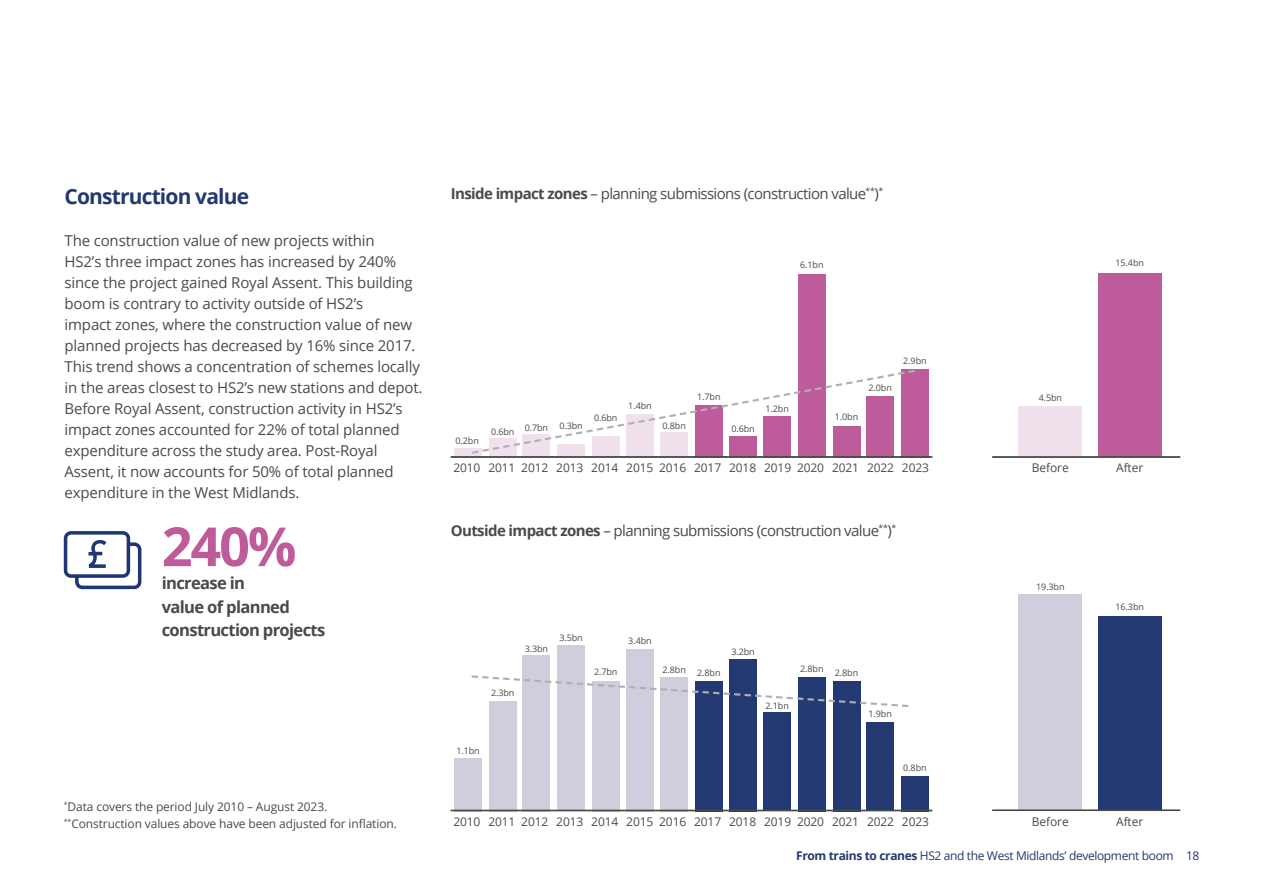
<style>
.page{position:relative;width:1263px;height:893px;background:#fff}
.page>*{position:absolute;margin:0;border:0;box-sizing:border-box;transform-origin:0 0}
.Statistic{font:700 54px "Open Sans";color:#be5b9b}
.t1{font:700 21px "Open Sans";letter-spacing:-.04em;color:#233972}
.Statistic_SupportingCopy{font:700 16.5px/23.2px "Open Sans";letter-spacing:-.04em;color:#4b4a4a}
.Bodytext{font:15px/21px "Open Sans";letter-spacing:-.01em;color:#4b4a4a}
.Heading2{font:15px "Open Sans";letter-spacing:-.04em;color:#4b4a4a}
.Caption_Key{font:12px "Open Sans";letter-spacing:-.01em;color:#4b4a4a}
.Bodytext_Footnote_8pt{font:12px "Open Sans";letter-spacing:-.01em;color:#4b4a4a}
.t2{font:12px "Open Sans";letter-spacing:-.03em;color:#233972}
.Caption_Key-2{font:9px "Open Sans";letter-spacing:-.01em;color:#4b4a4a}
.s1{font-weight:700}
</style>
<div class="page">
<div style="left:558px;top:445px;width:27px;height:13px;background:#f0e1ec"></div>
<div style="left:592px;top:436px;width:27px;height:22px;background:#f0e1ec"></div>
<div style="left:626px;top:414px;width:27px;height:44px;background:#f0e1ec"></div>
<div style="left:661px;top:432px;width:27px;height:26px;background:#f0e1ec"></div>
<div style="left:901px;top:369px;width:27px;height:89px;background:#be5b9b"></div>
<div style="left:867px;top:397px;width:27px;height:61px;background:#be5b9b"></div>
<div style="left:833px;top:426px;width:27px;height:32px;background:#be5b9b"></div>
<div style="left:798px;top:274px;width:27px;height:184px;background:#be5b9b"></div>
<div style="left:764px;top:416px;width:27px;height:42px;background:#be5b9b"></div>
<div style="left:729px;top:436px;width:27px;height:22px;background:#be5b9b"></div>
<div style="left:695px;top:405px;width:27px;height:53px;background:#be5b9b"></div>
<div style="left:523px;top:434px;width:27px;height:24px;background:#f0e1ec"></div>
<div style="left:489px;top:438px;width:27px;height:20px;background:#f0e1ec"></div>
<div style="left:455px;top:448px;width:27px;height:10px;background:#f0e1ec"></div>
<div style="left:1018px;top:407px;width:64px;height:49px;background:#f0e1ec"></div>
<div style="left:1098px;top:273px;width:63px;height:183px;background:#be5b9b"></div>
<svg style="left:64px;top:531px;width:77px;height:58px"></svg>
<hr style="left:451px;top:456px;width:481px;height:2px;background:#4b4a4a">
<hr style="left:992px;top:456px;width:188px;height:2px;background:#4b4a4a">
<svg style="left:472px;top:368px;width:443px;height:87px"></svg>
<div style="left:558px;top:646px;width:27px;height:165px;background:#d0cedc"></div>
<div style="left:592px;top:681px;width:27px;height:130px;background:#d0cedc"></div>
<div style="left:626px;top:649px;width:27px;height:162px;background:#d0cedc"></div>
<div style="left:661px;top:677px;width:27px;height:134px;background:#d0cedc"></div>
<div style="left:901px;top:776px;width:27px;height:35px;background:#233972"></div>
<div style="left:867px;top:722px;width:27px;height:89px;background:#233972"></div>
<div style="left:833px;top:681px;width:27px;height:130px;background:#233972"></div>
<div style="left:798px;top:677px;width:27px;height:134px;background:#233972"></div>
<div style="left:764px;top:713px;width:27px;height:98px;background:#233972"></div>
<div style="left:729px;top:659px;width:27px;height:152px;background:#233972"></div>
<div style="left:695px;top:681px;width:27px;height:130px;background:#233972"></div>
<div style="left:523px;top:655px;width:27px;height:156px;background:#d0cedc"></div>
<div style="left:489px;top:701px;width:27px;height:110px;background:#d0cedc"></div>
<div style="left:455px;top:758px;width:27px;height:53px;background:#d0cedc"></div>
<div style="left:1018px;top:594px;width:64px;height:216px;background:#d0cedc"></div>
<div style="left:1098px;top:617px;width:63px;height:193px;background:#233972"></div>
<hr style="left:451px;top:810px;width:481px;height:1px;background:#4b4a4a">
<hr style="left:992px;top:809px;width:188px;height:2px;background:#4b4a4a">
<svg style="left:471px;top:674px;width:438px;height:34px"></svg>
<h3 class="t1" style="left:65px;top:181px;width:186px">Construction value</h3>
<p class="Bodytext" style="left:65px;top:229px;width:360px">The construction value of new projects within<br>HS2’s three impact zones has increased by 240% since the project gained Royal Assent. This building boom is contrary to activity outside of HS2’s<br>impact zones, where the construction value of new planned projects has decreased by 16% since 2017.<br>This trend shows a concentration of schemes locally in the areas closest to HS2’s new stations and depot.<br>Before Royal Assent, construction activity in HS2’s impact zones accounted for 22% of total planned expenditure across the study area. Post-Royal Assent, it now accounts for 50% of total planned expenditure in the West Midlands.</p>
<p class="Statistic" style="left:162px;top:508px;width:136px">240%</p>
<p class="Statistic_SupportingCopy" style="left:162px;top:571px;width:165px">increase in<br>value of planned construction projects</p>
<p class="Bodytext_Footnote_8pt" style="left:64px;top:798px;width:265px"><sup>*</sup>Data covers the period July 2010 – August 2023.</p>
<p class="Bodytext_Footnote_8pt" style="left:64px;top:815px;width:335px"><sup>**</sup>Construction values above have been adjusted for inflation.</p>
<p class="Heading2" style="left:451px;top:183px;width:434px"><span class="s1">Inside impact zones</span> – planning submissions (construction value<sup>**</sup>)<sup>*</sup></p>
<p class="Caption_Key-2" style="left:800px;top:259px;width:25px">6.1bn</p>
<p class="Caption_Key-2" style="left:455px;top:435px;width:25px">0.2bn</p>
<p class="Caption_Key-2" style="left:491px;top:425px;width:25px">0.6bn</p>
<p class="Caption_Key-2" style="left:525px;top:421px;width:25px">0.7bn</p>
<p class="Caption_Key-2" style="left:559px;top:420px;width:25px">0.3bn</p>
<p class="Caption_Key-2" style="left:594px;top:411px;width:25px">0.6bn</p>
<p class="Caption_Key-2" style="left:628px;top:400px;width:25px">1.4bn</p>
<p class="Caption_Key-2" style="left:662px;top:420px;width:25px">0.8bn</p>
<p class="Caption_Key-2" style="left:868px;top:382px;width:25px">2.0bn</p>
<p class="Caption_Key-2" style="left:903px;top:354px;width:25px">2.9bn</p>
<p class="Caption_Key-2" style="left:697px;top:391px;width:25px">1.7bn</p>
<p class="Caption_Key-2" style="left:1039px;top:392px;width:25px">4.5bn</p>
<p class="Caption_Key-2" style="left:731px;top:423px;width:25px">0.6bn</p>
<p class="Caption_Key-2" style="left:765px;top:403px;width:25px">1.2bn</p>
<p class="Caption_Key-2" style="left:835px;top:411px;width:25px">1.0bn</p>
<p class="Caption_Key-2" style="left:1115px;top:257px;width:30px">15.4bn</p>
<p class="Caption_Key" style="left:453px;top:460px;width:29px">2010</p>
<p class="Caption_Key" style="left:488px;top:460px;width:29px">2011</p>
<p class="Caption_Key" style="left:521px;top:460px;width:29px">2012</p>
<p class="Caption_Key" style="left:556px;top:460px;width:29px">2013</p>
<p class="Caption_Key" style="left:591px;top:460px;width:29px">2014</p>
<p class="Caption_Key" style="left:626px;top:460px;width:29px">2015</p>
<p class="Caption_Key" style="left:659px;top:460px;width:29px">2016</p>
<p class="Caption_Key" style="left:694px;top:460px;width:29px">2017</p>
<p class="Caption_Key" style="left:729px;top:460px;width:29px">2018</p>
<p class="Caption_Key" style="left:764px;top:460px;width:29px">2019</p>
<p class="Caption_Key" style="left:797px;top:460px;width:29px">2020</p>
<p class="Caption_Key" style="left:832px;top:460px;width:29px">2021</p>
<p class="Caption_Key" style="left:867px;top:460px;width:29px">2022</p>
<p class="Caption_Key" style="left:902px;top:460px;width:29px">2023</p>
<p class="Caption_Key" style="left:1032px;top:460px;width:38px">Before</p>
<p class="Caption_Key" style="left:1116px;top:460px;width:29px">After</p>
<p class="Heading2" style="left:451px;top:521px;width:447px"><span class="s1">Outside impact zones</span> – planning submissions (construction value<sup>**</sup>)<sup>*</sup></p>
<p class="Caption_Key-2" style="left:456px;top:744px;width:25px">1.1bn</p>
<p class="Caption_Key-2" style="left:525px;top:642px;width:25px">3.3bn</p>
<p class="Caption_Key-2" style="left:559px;top:632px;width:25px">3.5bn</p>
<p class="Caption_Key-2" style="left:491px;top:686px;width:25px">2.3bn</p>
<p class="Caption_Key-2" style="left:594px;top:666px;width:25px">2.7bn</p>
<p class="Caption_Key-2" style="left:628px;top:635px;width:25px">3.4bn</p>
<p class="Caption_Key-2" style="left:662px;top:664px;width:25px">2.8bn</p>
<p class="Caption_Key-2" style="left:697px;top:667px;width:25px">2.8bn</p>
<p class="Caption_Key-2" style="left:731px;top:645px;width:25px">3.2bn</p>
<p class="Caption_Key-2" style="left:765px;top:700px;width:25px">2.1bn</p>
<p class="Caption_Key-2" style="left:800px;top:662px;width:25px">2.8bn</p>
<p class="Caption_Key-2" style="left:835px;top:666px;width:25px">2.8bn</p>
<p class="Caption_Key-2" style="left:868px;top:708px;width:25px">1.9bn</p>
<p class="Caption_Key-2" style="left:903px;top:762px;width:25px">0.8bn</p>
<p class="Caption_Key-2" style="left:1036px;top:580px;width:30px">19.3bn</p>
<p class="Caption_Key-2" style="left:1115px;top:601px;width:30px">16.3bn</p>
<p class="Caption_Key" style="left:453px;top:814px;width:29px">2010</p>
<p class="Caption_Key" style="left:488px;top:814px;width:29px">2011</p>
<p class="Caption_Key" style="left:521px;top:814px;width:29px">2012</p>
<p class="Caption_Key" style="left:556px;top:814px;width:29px">2013</p>
<p class="Caption_Key" style="left:591px;top:814px;width:29px">2014</p>
<p class="Caption_Key" style="left:626px;top:814px;width:29px">2015</p>
<p class="Caption_Key" style="left:659px;top:814px;width:29px">2016</p>
<p class="Caption_Key" style="left:694px;top:814px;width:29px">2017</p>
<p class="Caption_Key" style="left:729px;top:814px;width:29px">2018</p>
<p class="Caption_Key" style="left:764px;top:814px;width:29px">2019</p>
<p class="Caption_Key" style="left:797px;top:814px;width:29px">2020</p>
<p class="Caption_Key" style="left:832px;top:814px;width:29px">2021</p>
<p class="Caption_Key" style="left:867px;top:814px;width:29px">2022</p>
<p class="Caption_Key" style="left:902px;top:814px;width:29px">2023</p>
<p class="Caption_Key" style="left:1032px;top:814px;width:38px">Before</p>
<p class="Caption_Key" style="left:1116px;top:814px;width:29px">After</p>
<p class="t2" style="left:796px;top:847px;width:404px"><span class="s1">From trains to cranes</span> HS2 and the West Midlands’ development boom 18</p>
</div>
